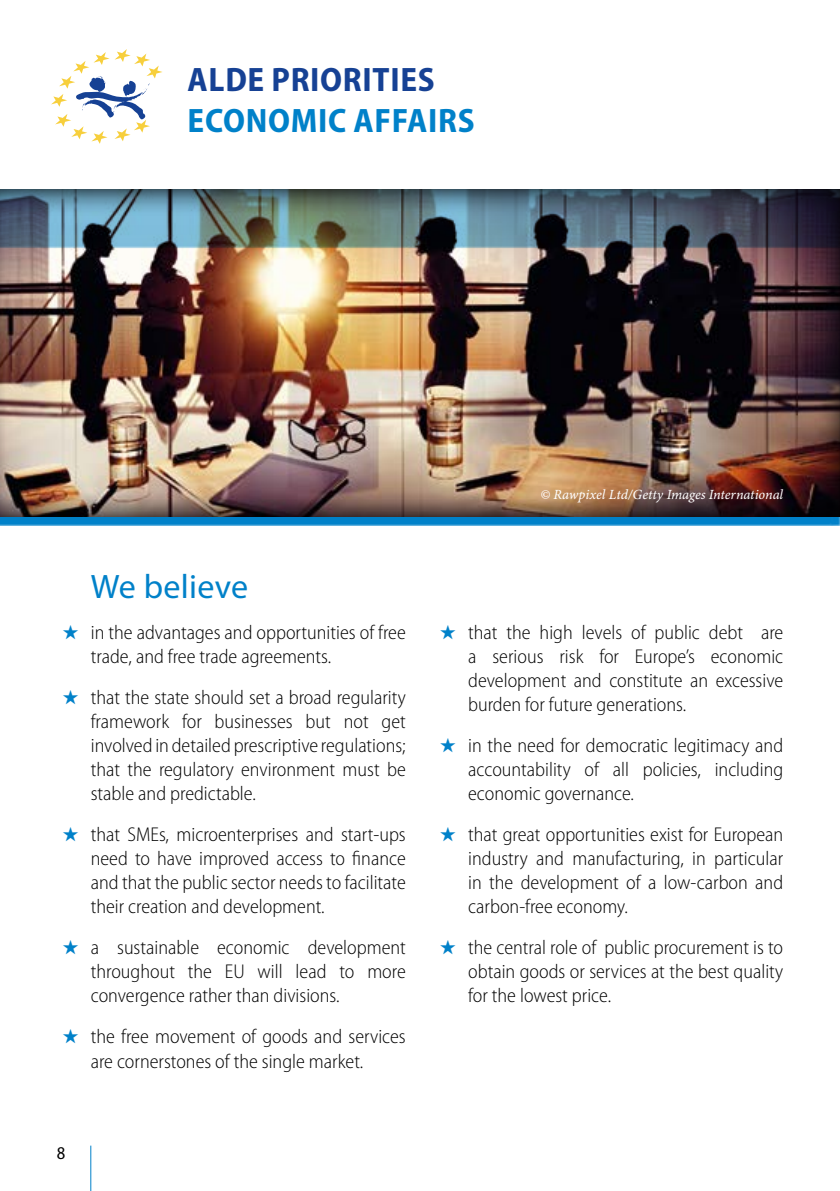
<style>
.page{position:relative;width:840px;height:1191px;background:#fff}
.page>*{position:absolute;margin:0;border:0;box-sizing:border-box;transform-origin:0 0}
.t1{font:700 semi-condensed 34px "Myriad Pro";letter-spacing:.02em;color:#0081c9}
.t2{font:700 semi-condensed 34px "Myriad Pro";letter-spacing:.02em;color:#164194}
.t3{font:34px "Myriad Pro";letter-spacing:.01em;color:#0081c9}
.t4{font:300 semi-condensed 20px/24px "Myriad Pro";color:#000;text-align:justify}
.t5{font:semi-condensed 18px "Myriad Pro";color:#000}
.t6{font:14px "Minion Pro It Capt";letter-spacing:-.005em;color:#fff}
.s1{color:#0081c9}
</style>
<div class="page">
<svg style="left:51px;top:49px;width:111px;height:95px"></svg>
<div style="left:0;top:198px;width:839px;height:327px;background:#0081c9"></div>
<div style="left:0;top:176px;width:839px;height:340px;background:#0081c9;opacity:.5"></div>
<hr style="left:90px;top:1145px;width:1px;height:46px;background:#0081c9">
<h1 class="t2" style="left:187px;top:60px;width:248px">ALDE PRIORITIES</h1>
<h1 class="t1" style="left:187px;top:101px;width:288px">ECONOMIC AFFAIRS</h1>
<p class="t6" style="left:540px;top:486px;width:244px">© Rawpixel Ltd/Getty Images International</p>
<h1 class="t3" style="left:91px;top:568px;width:159px">We believe</h1>
<p class="t4" style="left:91px;top:621px;width:316px;text-indent:-28px"><span class="s1">★</span> in the advantages and opportunities of free trade, and free trade agreements.</p>
<p class="t4" style="left:91px;top:686px;width:316px;text-indent:-28px"><span class="s1">★</span> that the state should set a broad regularity framework for businesses but not get involved in detailed prescriptive regulations; that the regulatory environment must be stable and predictable.</p>
<p class="t4" style="left:91px;top:823px;width:316px;text-indent:-28px"><span class="s1">★</span> that SMEs, microenterprises and start-ups need to have improved access to finance and that the public sector needs to facilitate their creation and development.</p>
<p class="t4" style="left:91px;top:936px;width:316px;text-indent:-28px"><span class="s1">★</span> a sustainable economic development throughout the EU will lead to more convergence rather than divisions.</p>
<p class="t4" style="left:91px;top:1025px;width:316px;text-indent:-28px"><span class="s1">★</span> the free movement of goods and services are cornerstones of the single market.</p>
<p class="t5" style="left:57px;top:1143px;width:10px">8</p>
<p class="t4" style="left:468px;top:621px;width:316px;text-indent:-28px"><span class="s1">★</span> that the high levels of public debt are a serious risk for Europe’s economic development and constitute an excessive burden for future generations.</p>
<p class="t4" style="left:468px;top:734px;width:316px;text-indent:-28px"><span class="s1">★</span> in the need for democratic legitimacy and accountability of all policies, including economic governance.</p>
<p class="t4" style="left:468px;top:823px;width:316px;text-indent:-28px"><span class="s1">★</span> that great opportunities exist for European industry and manufacturing, in particular in the development of a low-carbon and carbon-free economy.</p>
<p class="t4" style="left:468px;top:936px;width:316px;text-indent:-28px"><span class="s1">★</span> the central role of public procurement is to obtain goods or services at the best quality for the lowest price.</p>
</div>
